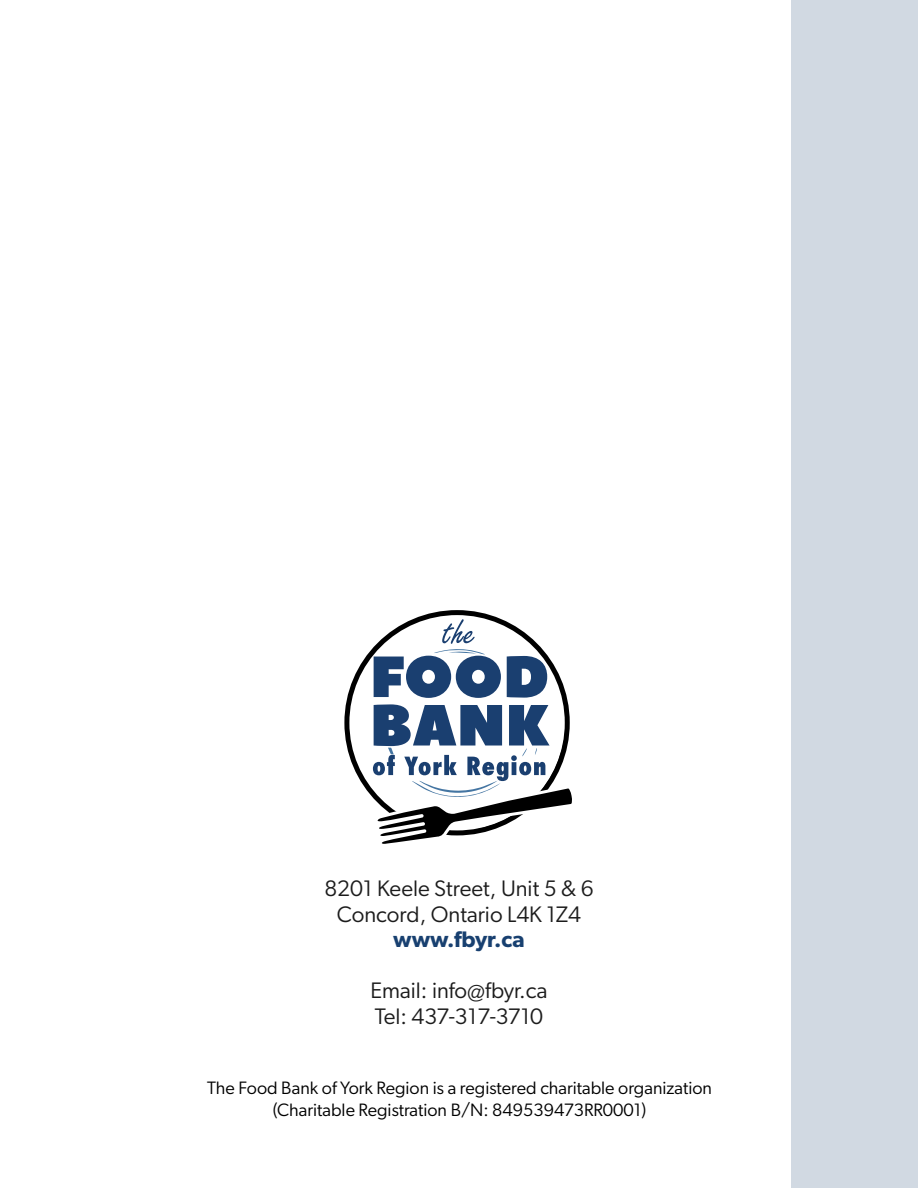
<style>
.page{position:relative;width:918px;height:1188px;background:#fff}
.page>*{position:absolute;margin:0;border:0;box-sizing:border-box;transform-origin:0 0}
.t1{font:22.5px/25.5px "Gibson";color:#1c1c1c;text-align:center}
.t2{font:600 22.5px "Gibson";color:#184070}
.t3{font:18px/21.6px "Gibson";color:#000;text-align:center}
</style>
<div class="page">
<div style="left:792px;top:0;width:126px;height:1188px;background:#d1d9e2"></div>
<svg style="left:347px;top:612px;width:221px;height:173px"></svg>
<svg style="left:363px;top:704px;width:209px;height:140px"></svg>
<svg style="left:374px;top:619px;width:127px;height:79px"></svg>
<svg style="left:507px;top:656px;width:40px;height:42px;background:#426087"></svg>
<p class="t1" style="left:324px;top:875px;width:271px">8201 Keele Street, Unit 5 &amp; 6<br>Concord, Ontario L4K 1Z4</p>
<p class="t2" style="left:393px;top:926px;width:133px">www.fbyr.ca</p>
<p class="t1" style="left:371px;top:977px;width:178px;text-align:left">Email: info@fbyr.ca<br>Tel: 437-317-3710</p>
<p class="t3" style="left:207px;top:1077px;width:506px">The Food Bank of York Region is a registered charitable organization (Charitable Registration B/N: 849539473RR0001)</p>
</div>
